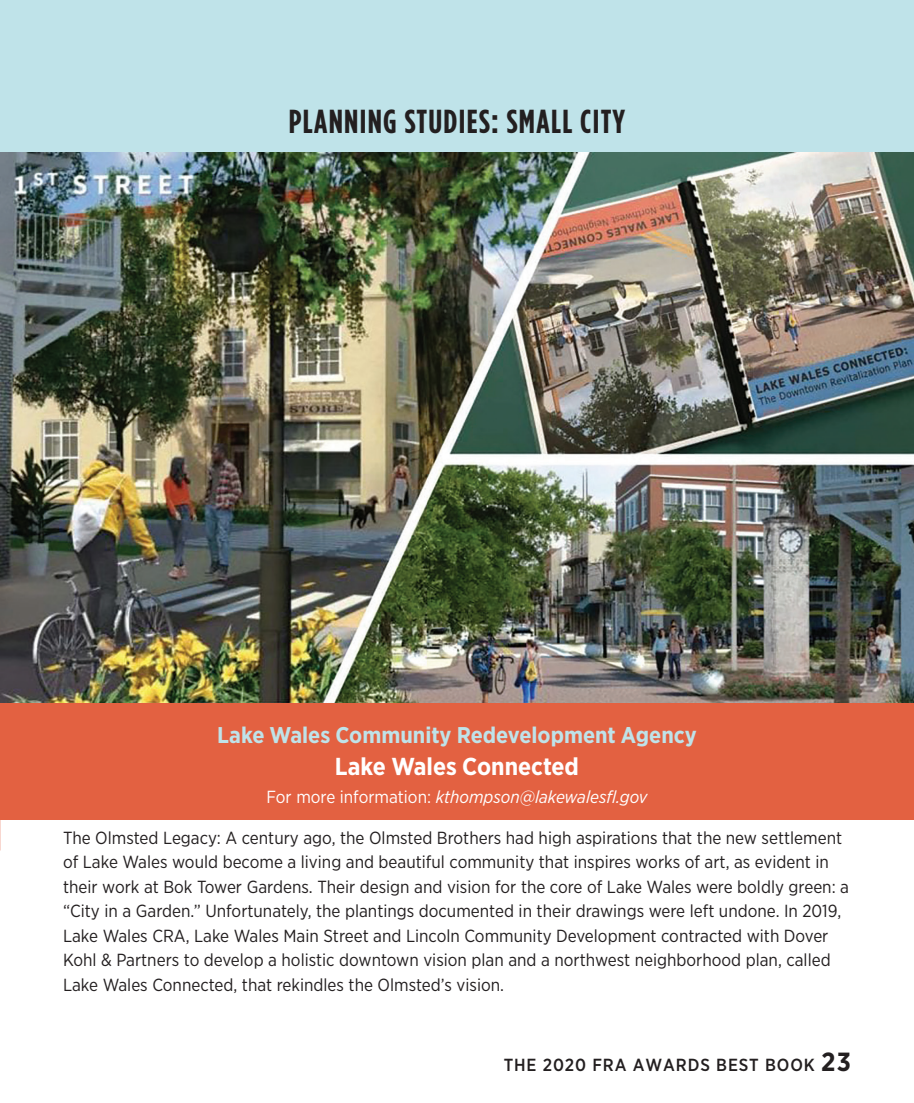
<style>
.page{position:relative;width:914px;height:1103px;background:#fff}
.page>*{position:absolute;margin:0;border:0;box-sizing:border-box;transform-origin:0 0}
.t1{font:700 33.25px "Gotham Condensed";letter-spacing:.04em;color:#231f20}
.t2{font:700 24.5px "Gotham Narrow";color:#fff}
.t3{font:700 22.75px "Gotham Narrow";color:#bfe3e9}
.t4{font:17.5px/24.5px "Gotham Narrow";color:#231f20}
.t5{font:italic 17.5px "Gotham Narrow";color:#fff}
.t6{font:500 17.5px "Gotham Narrow";letter-spacing:.05em;color:#231f20}
.s1{font-style:normal}
.s2{font-weight:700;font-size:26.25px}
</style>
<div class="page">
<div style="left:0;top:703px;width:914px;height:117px;background:#e36141"></div>
<div style="left:0;top:0;width:914px;height:152px;background:#bfe3e9"></div>
<img style="left:0;top:153px;width:914px;height:550px">
<h1 class="t1" style="left:289px;top:102px;width:338px">PLANNING STUDIES: SMALL CITY</h1>
<h3 class="t3" style="left:217px;top:720px;width:481px">Lake Wales Community Redevelopment Agency</h3>
<h2 class="t2" style="left:335px;top:750px;width:245px">Lake Wales Connected</h2>
<p class="t5" style="left:266px;top:786px;width:382px"><span class="s1">For more information:</span> kthompson@lakewalesfl.gov</p>
<p class="t4" style="left:63px;top:825px;width:787px">The Olmsted Legacy: A century ago, the Olmsted Brothers had high aspirations that the new settlement of Lake Wales would become a living and beautiful community that inspires works of art, as evident in their work at Bok Tower Gardens. Their design and vision for the core of Lake Wales were boldly green: a “City in a Garden.” Unfortunately, the plantings documented in their drawings were left undone. In 2019, Lake Wales CRA, Lake Wales Main Street and Lincoln Community Development contracted with Dover Kohl &amp; Partners to develop a holistic downtown vision plan and a northwest neighborhood plan, called Lake Wales Connected, that rekindles the Olmsted’s vision.</p>
<p class="t6" style="left:503px;top:1054px;width:349px">THE 2020 FRA AWARDS BEST BOOK <span class="s2">23</span></p>
</div>
